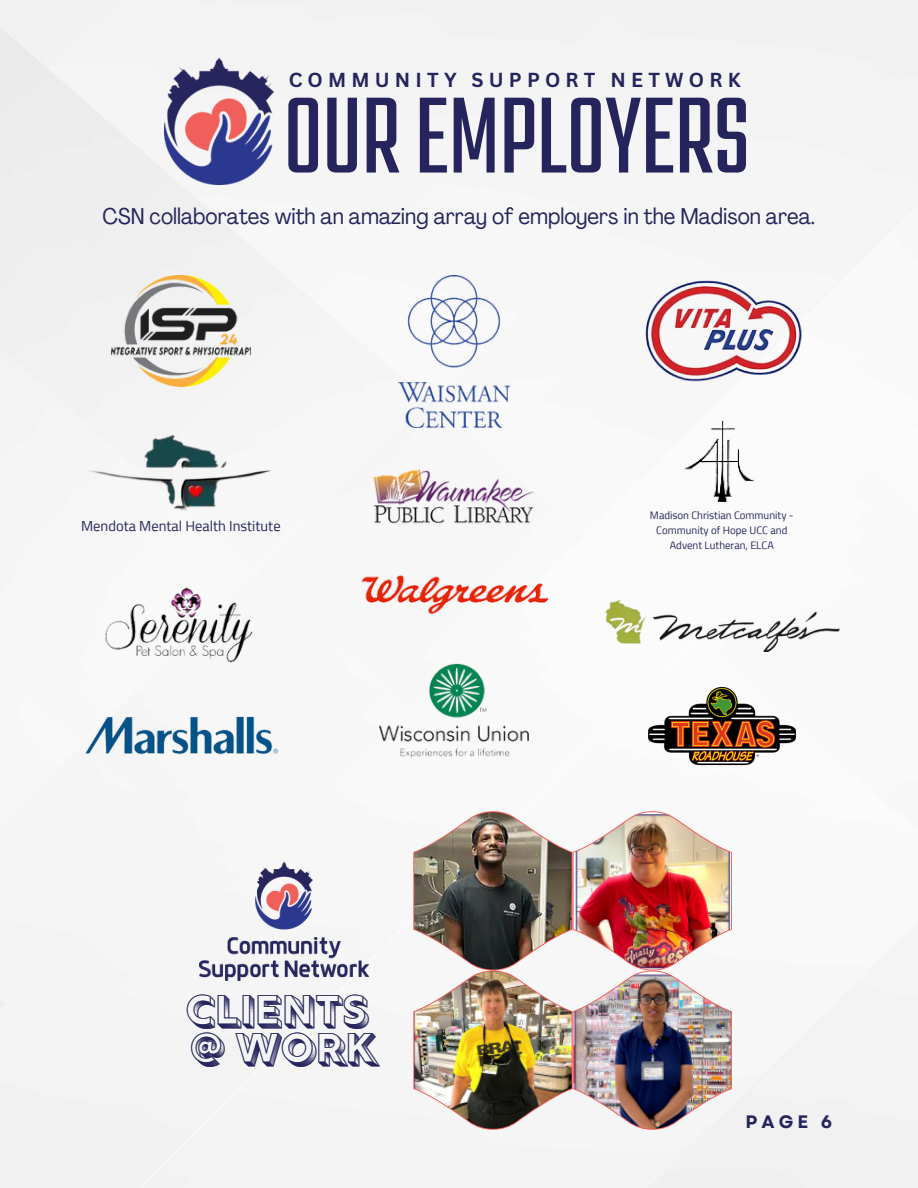
<style>
.page{position:relative;width:918px;height:1188px;background:#f5f5f5}
.page>*{position:absolute;margin:0;border:0;box-sizing:border-box;transform-origin:0 0}
.t1{font:96.6px "Kief Tek Medium Tall";color:#25245c}
.t2{font:45.3px "Rig Bold Halftone";letter-spacing:-.01em;color:#25245c}
.t3{font:condensed 22.5px "Agrandir";color:#25245c}
.t4{font:700 19.8px "Canva Sans";letter-spacing:.26em;color:#25245c}
.t5{font:700 18px "Garet";color:#25245c}
.t6{font:300 14.55px "Sunflower";color:#25245c}
.t7{font:300 10.8px/14.9px "Sunflower";color:#25245c;text-align:center}
</style>
<div class="page">
<img style="left:164px;top:58px;width:110px;height:126px">
<img style="left:199px;top:861px;width:169px;height:119px">
<img style="left:413px;top:811px;width:319px;height:319px">
<img style="left:645px;top:685px;width:153px;height:83px">
<img style="left:595px;top:591px;width:253px;height:60px">
<img style="left:372px;top:467px;width:164px;height:59px">
<img style="left:377px;top:660px;width:154px;height:104px">
<img style="left:81px;top:712px;width:199px;height:56px">
<img style="left:70px;top:431px;width:222px;height:98px">
<img style="left:112px;top:275px;width:138px;height:112px">
<img style="left:640px;top:275px;width:164px;height:112px">
<img style="left:103px;top:583px;width:156px;height:85px">
<img style="left:398px;top:275px;width:112px;height:152px">
<img style="left:355px;top:566px;width:198px;height:54px">
<img style="left:684px;top:421px;width:73px;height:82px">
<h1 class="t4" style="left:289px;top:66px;width:454px">COMMUNITY SUPPORT NETWORK</h1>
<h4 class="t1" style="left:284px;top:100px;width:467px">OUR EMPLOYERS</h4>
<p class="t3" style="left:103px;top:207px;width:714px">CSN collaborates with an amazing array of employers in the Madison area.</p>
<p class="t6" style="left:81px;top:519px;width:201px">Mendota Mental Health Institute</p>
<p class="t7" style="left:650px;top:509px;width:145px">Madison Christian Community -<br>Community of Hope UCC and<br>Advent Lutheran, ELCA</p>
<h3 class="t2" style="left:187px;top:985px;width:185px">CLIENTS</h3>
<p class="t2" style="left:191px;top:1023px;width:188px">@ WORK</p>
<p class="t5" style="left:745px;top:1109px;width:89px">PAGE 6</p>
</div>
